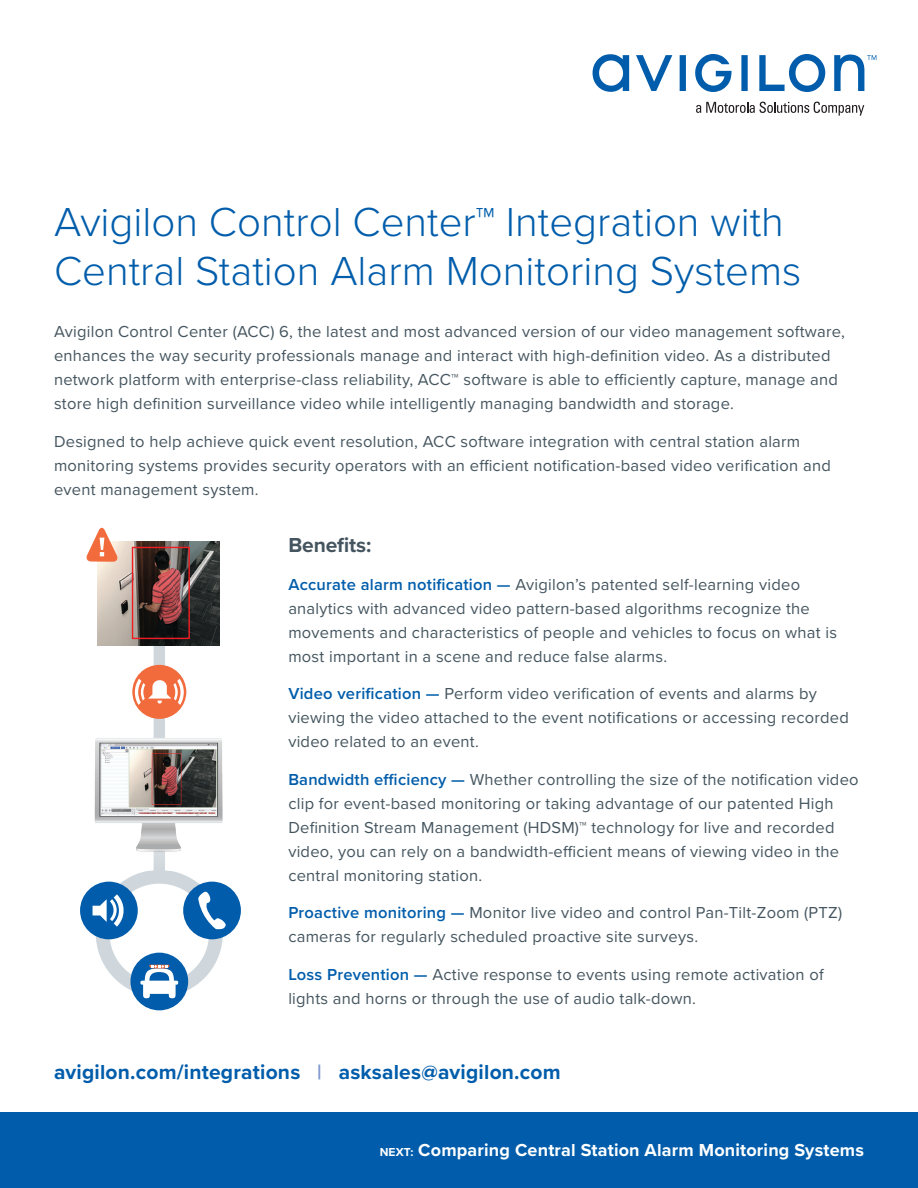
<style>
.page{position:relative;width:918px;height:1188px;background:#fff}
.page>*{position:absolute;margin:0;border:0;box-sizing:border-box;transform-origin:0 0}
.Title_1_-_28pt{font:300 42px/49.5px "Proxima Nova";color:#015dab}
.CTA_14pt{font:700 21px "Proxima Nova";letter-spacing:.01em;color:#015dab}
.Title_2_-_14pt{font:700 21px "Proxima Nova";letter-spacing:-.005em;color:#45555f}
.Next_Page_Topic_Whit{font:700 18px "Proxima Nova";letter-spacing:.01em;color:#fff}
.Main_Body_Text_-_11p{font:16.5px/24px "Proxima Nova";letter-spacing:.015em;color:#45555f}
.s1{font-weight:600;color:#015dab}
.s2{color:#7f99cd}
.s3{font-size:12px}
</style>
<div class="page">
<div style="left:0;top:1112px;width:918px;height:76px;background:#015dab"></div>
<svg style="left:96px;top:631px;width:127px;height:366px"></svg>
<div style="left:183px;top:882px;width:58px;height:57px;background:#015dab;border-radius:50%"></div>
<svg style="left:198px;top:891px;width:28px;height:39px"></svg>
<div style="left:80px;top:882px;width:58px;height:57px;background:#015dab;border-radius:50%"></div>
<svg style="left:93px;top:894px;width:31px;height:33px"></svg>
<div style="left:132px;top:665px;width:54px;height:54px;background:#f26b3d;border-radius:50%"></div>
<svg style="left:135px;top:679px;width:49px;height:26px"></svg>
<img style="left:98px;top:541px;width:122px;height:104px">
<svg style="left:86px;top:527px;width:32px;height:35px"></svg>
<div style="left:132px;top:547px;width:58px;height:92px;border:1px solid #ee1d23"></div>
<img style="left:94px;top:722px;width:129px;height:149px">
<div style="left:130px;top:953px;width:58px;height:57px;background:#015dab;border-radius:50%"></div>
<svg style="left:140px;top:965px;width:39px;height:33px"></svg>
<svg style="left:593px;top:54px;width:283px;height:38px"></svg>
<svg style="left:696px;top:102px;width:168px;height:14px"></svg>
<p class="Title_1_-_28pt" style="left:54px;top:195px;width:749px">Avigilon Control Center™ Integration with<br>Central Station Alarm Monitoring Systems</p>
<p class="Main_Body_Text_-_11p" style="left:54px;top:319px;width:793px">Avigilon Control Center (ACC) 6, the latest and most advanced version of our video management software, enhances the way security professionals manage and interact with high-definition video. As a distributed network platform with enterprise-class reliability, ACC™ software is able to efficiently capture, manage and store high definition surveillance video while intelligently managing bandwidth and storage.</p>
<p class="Main_Body_Text_-_11p" style="left:54px;top:428px;width:778px">Designed to help achieve quick event resolution, ACC software integration with central station alarm monitoring systems provides security operators with an efficient notification-based video verification and event management system.</p>
<p class="Title_2_-_14pt" style="left:288px;top:530px;width:85px">Benefits:</p>
<p class="Main_Body_Text_-_11p" style="left:288px;top:572px;width:550px"><span class="s1">Accurate alarm notification —</span> Avigilon’s patented self-learning video analytics with advanced video pattern-based algorithms recognize the movements and characteristics of people and vehicles to focus on what is most important in a scene and reduce false alarms.</p>
<p class="Main_Body_Text_-_11p" style="left:288px;top:681px;width:562px"><span class="s1">Video verification —</span> Perform video verification of events and alarms by viewing the video attached to the event notifications or accessing recorded video related to an event.</p>
<p class="Main_Body_Text_-_11p" style="left:288px;top:767px;width:572px"><span class="s1">Bandwidth efficiency —</span> Whether controlling the size of the notification video clip for event-based monitoring or taking advantage of our patented High Definition Stream Management (HDSM)™ technology for live and recorded video, you can rely on a bandwidth-efficient means of viewing video in the central monitoring station.</p>
<p class="Main_Body_Text_-_11p" style="left:288px;top:900px;width:555px"><span class="s1">Proactive monitoring —</span> Monitor live video and control Pan-Tilt-Zoom (PTZ) cameras for regularly scheduled proactive site surveys.</p>
<p class="Main_Body_Text_-_11p" style="left:288px;top:962px;width:537px"><span class="s1">Loss Prevention —</span> Active response to events using remote activation of lights and horns or through the use of audio talk-down.</p>
<p class="CTA_14pt" style="left:54px;top:1056px;width:508px">avigilon.com/integrations <span class="s2">|</span> asksales@avigilon.com</p>
<p class="Next_Page_Topic_Whit" style="left:380px;top:1136px;width:486px"><span class="s3">NEXT:</span> Comparing Central Station Alarm Monitoring Systems</p>
</div>
